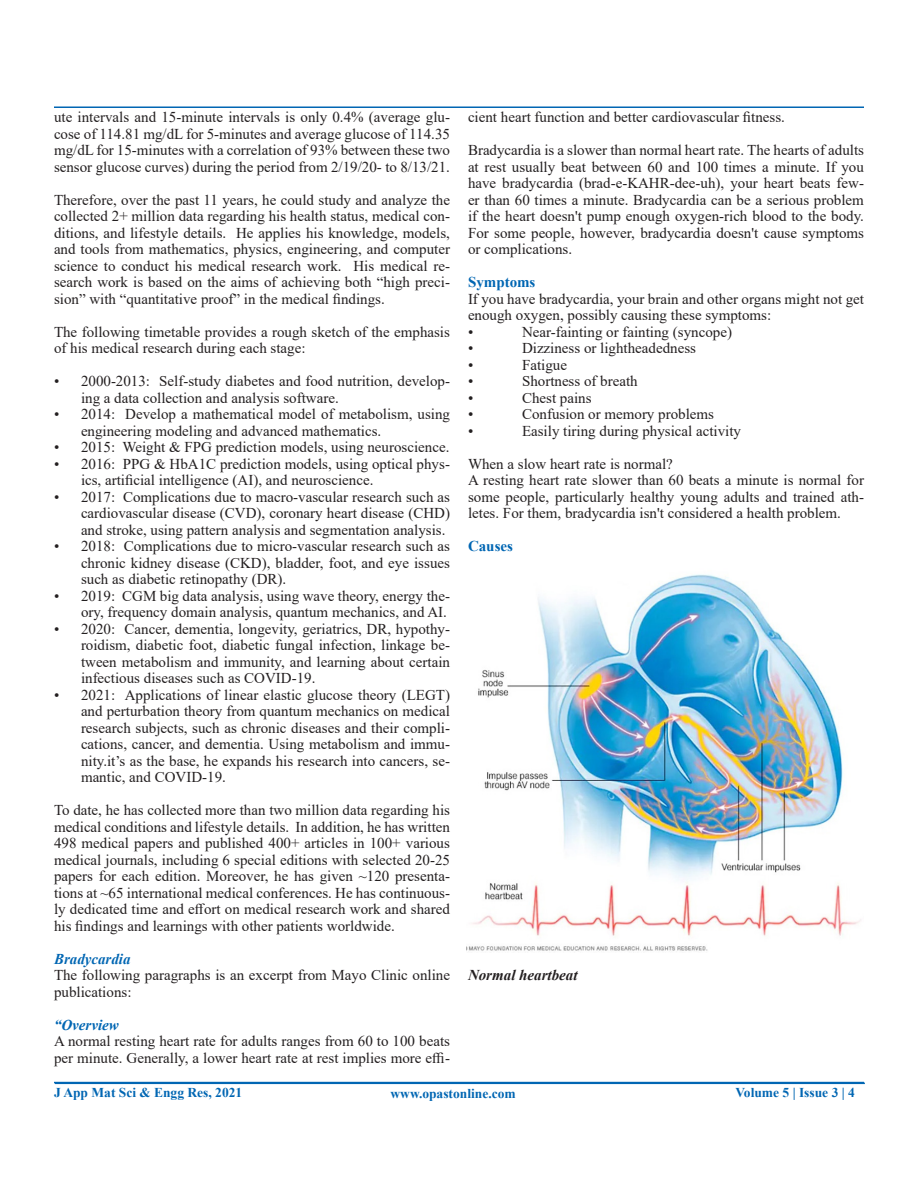
<style>
.page{position:relative;width:918px;height:1188px;background:#fff}
.page>*{position:absolute;margin:0;border:0;box-sizing:border-box;transform-origin:0 0}
.t1{font:15px/16.5px "Times New Roman";color:#231f20;text-align:justify}
.t2{font:italic 700 15px "Times New Roman";color:#0166b3}
.t3{font:italic 700 15px "Times New Roman";color:#231f20}
.t4{font:700 15px "Times New Roman";color:#0166b3}
.t5{font:700 13.5px "Times New Roman";color:#0166b3}
</style>
<div class="page">
<hr style="left:54px;top:106px;width:810px;height:2px;background:#0166b3">
<hr style="left:54px;top:1082px;width:810px;height:1px;background:#0166b3">
<hr style="left:55px;top:1083px;width:810px;height:1px;background:#0166b3">
<img style="left:466px;top:574px;width:395px;height:377px">
<p class="t1" style="left:54px;top:108px;width:398px">ute intervals and 15-minute intervals is only 0.4% (average glu&shy;cose of 114.81 mg/dL for 5-minutes and average glucose of 114.35 mg/dL for 15-minutes with a correlation of 93% between these two sensor glucose curves) during the period from 2/19/20- to 8/13/21.</p>
<p class="t1" style="left:54px;top:191px;width:398px">Therefore, over the past 11 years, he could study and analyze the collected 2+ million data regarding his health status, medical con&shy;ditions, and lifestyle details. He applies his knowledge, models, and tools from mathematics, physics, engineering, and computer science to conduct his medical research work. His medical re&shy;search work is based on the aims of achieving both “high preci&shy;sion” with “quantitative proof” in the medical findings.</p>
<p class="t1" style="left:54px;top:323px;width:398px">The following timetable provides a rough sketch of the emphasis of his medical research during each stage:</p>
<p class="t1" style="left:81px;top:372px;width:370px;text-indent:-27px">• 2000-2013: Self-study diabetes and food nutrition, develop&shy;ing a data collection and analysis software.</p>
<p class="t1" style="left:81px;top:405px;width:371px;text-indent:-27px">• 2014: Develop a mathematical model of metabolism, using engineering modeling and advanced mathematics.</p>
<p class="t1" style="left:54px;top:438px;width:397px">• 2015: Weight &amp; FPG prediction models, using neuroscience.</p>
<p class="t1" style="left:81px;top:455px;width:370px;text-indent:-27px">• 2016: PPG &amp; HbA1C prediction models, using optical phys&shy;ics, artificial intelligence (AI), and neuroscience.</p>
<p class="t1" style="left:81px;top:488px;width:370px;text-indent:-27px">• 2017: Complications due to macro-vascular research such as cardiovascular disease (CVD), coronary heart disease (CHD) and stroke, using pattern analysis and segmentation analysis.</p>
<p class="t1" style="left:81px;top:537px;width:370px;text-indent:-27px">• 2018: Complications due to micro-vascular research such as chronic kidney disease (CKD), bladder, foot, and eye issues such as diabetic retinopathy (DR).</p>
<p class="t1" style="left:54px;top:587px;width:397px;text-align:right">• 2019: CGM big data analysis, using wave theory, energy the&shy;ory, frequency domain analysis, quantum mechanics, and AI.</p>
<p class="t1" style="left:81px;top:620px;width:371px;text-indent:-27px">• 2020: Cancer, dementia, longevity, geriatrics, DR, hypothy&shy;roidism, diabetic foot, diabetic fungal infection, linkage be&shy;tween metabolism and immunity, and learning about certain infectious diseases such as COVID-19.</p>
<p class="t1" style="left:81px;top:686px;width:371px;text-indent:-27px">• 2021: Applications of linear elastic glucose theory (LEGT) and perturbation theory from quantum mechanics on medical research subjects, such as chronic diseases and their compli&shy;cations, cancer, and dementia. Using metabolism and immu&shy;nity.it’s as the base, he expands his research into cancers, se&shy;mantic, and COVID-19.</p>
<p class="t1" style="left:54px;top:801px;width:398px">To date, he has collected more than two million data regarding his medical conditions and lifestyle details. In addition, he has written 498 medical papers and published 400+ articles in 100+ various medical journals, including 6 special editions with selected 20-25 papers for each edition. Moreover, he has given ~120 presenta&shy;tions at ~65 international medical conferences. He has continuous&shy;ly dedicated time and effort on medical research work and shared his findings and learnings with other patients worldwide.</p>
<p class="t2" style="left:54px;top:948px;width:78px">Bradycardia</p>
<p class="t1" style="left:54px;top:966px;width:398px">The following paragraphs is an excerpt from Mayo Clinic online publications:</p>
<p class="t2" style="left:54px;top:1014px;width:66px">“Overview</p>
<p class="t1" style="left:54px;top:1032px;width:398px">A normal resting heart rate for adults ranges from 60 to 100 beats per minute. Generally, a lower heart rate at rest implies more effi-</p>
<p class="t1" style="left:468px;top:108px;width:319px">cient heart function and better cardiovascular fitness.</p>
<p class="t1" style="left:468px;top:141px;width:398px">Bradycardia is a slower than normal heart rate. The hearts of adults at rest usually beat between 60 and 100 times a minute. If you have bradycardia (brad-e-KAHR-dee-uh), your heart beats few&shy;er than 60 times a minute. Bradycardia can be a serious problem if the heart doesn't pump enough oxygen-rich blood to the body.<br>For some people, however, bradycardia doesn't cause symptoms or complications.</p>
<p class="t4" style="left:468px;top:271px;width:69px">Symptoms</p>
<p class="t1" style="left:468px;top:290px;width:398px">If you have bradycardia, your brain and other organs might not get enough oxygen, possibly causing these symptoms:</p>
<p class="t1" style="left:468px;top:323px;width:7px">•</p>
<p class="t1" style="left:522px;top:323px;width:212px">Near-fainting or fainting (syncope)</p>
<p class="t1" style="left:468px;top:339px;width:7px">•</p>
<p class="t1" style="left:522px;top:339px;width:176px">Dizziness or lightheadedness</p>
<p class="t1" style="left:468px;top:356px;width:7px">•</p>
<p class="t1" style="left:522px;top:356px;width:46px">Fatigue</p>
<p class="t1" style="left:468px;top:372px;width:7px">•</p>
<p class="t1" style="left:522px;top:372px;width:117px">Shortness of breath</p>
<p class="t1" style="left:468px;top:389px;width:7px">•</p>
<p class="t1" style="left:522px;top:389px;width:71px">Chest pains</p>
<p class="t1" style="left:468px;top:405px;width:7px">•</p>
<p class="t1" style="left:522px;top:405px;width:194px">Confusion or memory problems</p>
<p class="t1" style="left:468px;top:422px;width:7px">•</p>
<p class="t1" style="left:522px;top:422px;width:221px">Easily tiring during physical activity</p>
<p class="t1" style="left:468px;top:455px;width:206px">When a slow heart rate is normal?</p>
<p class="t1" style="left:468px;top:471px;width:398px">A resting heart rate slower than 60 beats a minute is normal for some people, particularly healthy young adults and trained ath&shy;letes. For them, bradycardia isn't considered a health problem.</p>
<p class="t4" style="left:468px;top:535px;width:46px">Causes</p>
<p class="t3" style="left:468px;top:965px;width:111px">Normal heartbeat</p>
<p class="t5" style="left:54px;top:1083px;width:190px">J App Mat Sci &amp; Engg Res, 2021</p>
<p class="t5" style="left:391px;top:1084px;width:127px">www.opastonline.com</p>
<p class="t5" style="left:735px;top:1083px;width:121px">Volume 5 | Issue 3 | 4</p>
</div>
